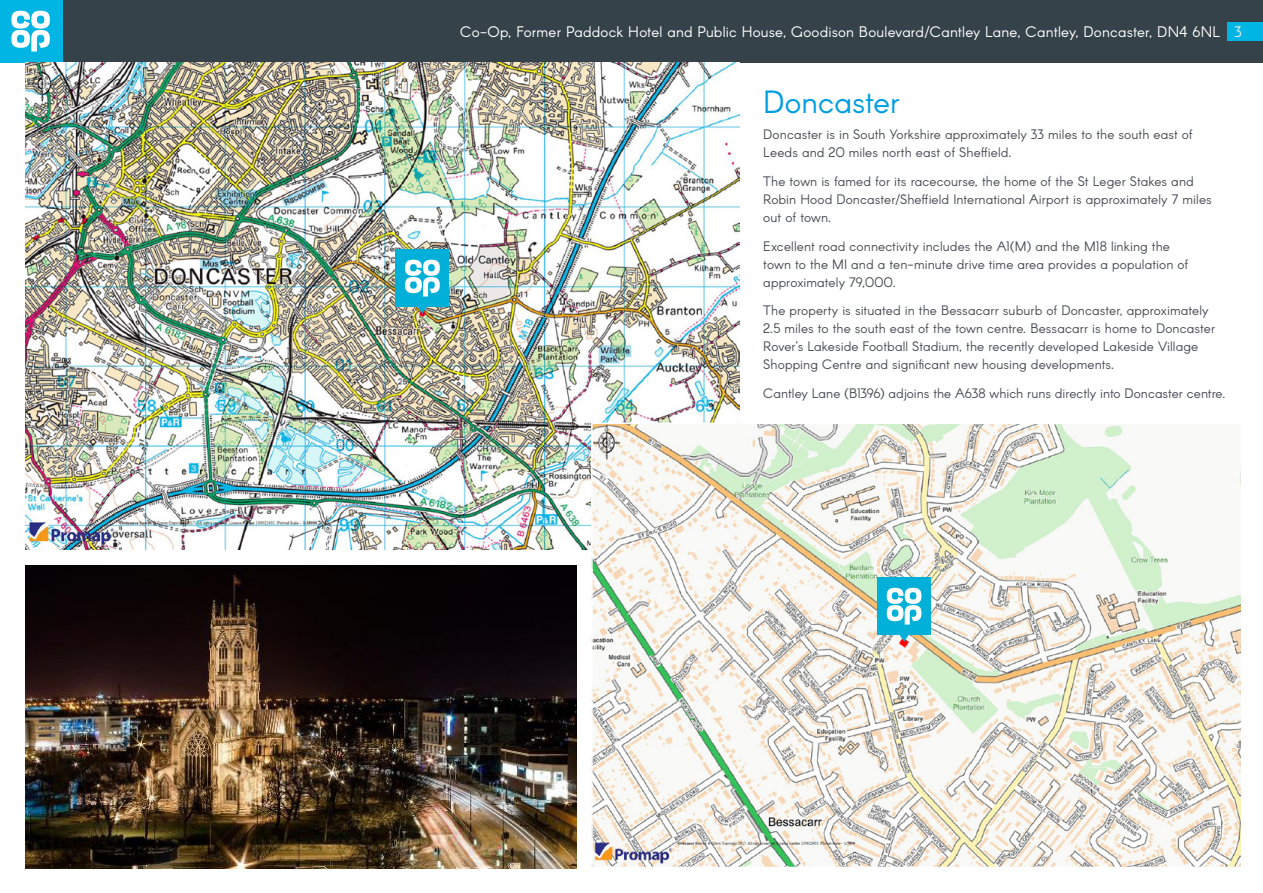
<style>
.page{position:relative;width:1263px;height:893px;background:#fff}
.page>*{position:absolute;margin:0;border:0;box-sizing:border-box;transform-origin:0 0}
.t1{font:31.5px "Arcon";color:#009ee0}
.t2{font:15px "Arcon";letter-spacing:.01em;color:#fff}
.t3{font:13.5px/18px "Arcon";letter-spacing:.005em;color:#494d56}
.s1{color:#eceded}
</style>
<div class="page">
<div style="left:0;top:0;width:1263px;height:62px;background:#36424a"></div>
<div style="left:1227px;top:23px;width:36px;height:18px;background:#00b4e3"></div>
<div style="left:0;top:0;width:62px;height:62px;background:#00b4e3"></div>
<svg style="left:11px;top:11px;width:39px;height:41px"></svg>
<img style="left:26px;top:62px;width:713px;height:488px">
<img style="left:594px;top:426px;width:645px;height:439px">
<div style="left:591px;top:423px;width:651px;height:445px;border:2px solid #fff"></div>
<img style="left:26px;top:566px;width:550px;height:302px">
<div style="left:877px;top:578px;width:54px;height:57px;background:#00b0d8"></div>
<svg style="left:887px;top:588px;width:34px;height:54px"></svg>
<div style="left:395px;top:249px;width:54px;height:58px;background:#00b0d8"></div>
<svg style="left:405px;top:260px;width:35px;height:56px"></svg>
<p class="t2" style="left:460px;top:22px;width:783px">Co-Op, Former Paddock Hotel and Public House, Goodison Boulevard/Cantley Lane, Cantley, Doncaster, DN4 6NL <span class="s1">3</span></p>
<h1 class="t1" style="left:763px;top:82px;width:138px">Doncaster</h1>
<p class="t3" style="left:763px;top:127px;width:431px">Doncaster is in South Yorkshire approximately 33 miles to the south east of<br>Leeds and 20 miles north east of Sheffield.</p>
<p class="t3" style="left:763px;top:173px;width:450px">The town is famed for its racecourse, the home of the St Leger Stakes and<br>Robin Hood Doncaster/Sheffield International Airport is approximately 7 miles out of town.</p>
<p class="t3" style="left:763px;top:238px;width:427px">Excellent road connectivity includes the A1(M) and the M18 linking the town to the MI and a ten-minute drive time area provides a population of approximately 79,000.</p>
<p class="t3" style="left:763px;top:303px;width:453px">The property is situated in the Bessacarr suburb of Doncaster, approximately 2.5 miles to the south east of the town centre. Bessacarr is home to Doncaster Rover’s Lakeside Football Stadium, the recently developed Lakeside Village Shopping Centre and significant new housing developments.</p>
<p class="t3" style="left:763px;top:385px;width:464px">Cantley Lane (B1396) adjoins the A638 which runs directly into Doncaster centre.</p>
</div>
